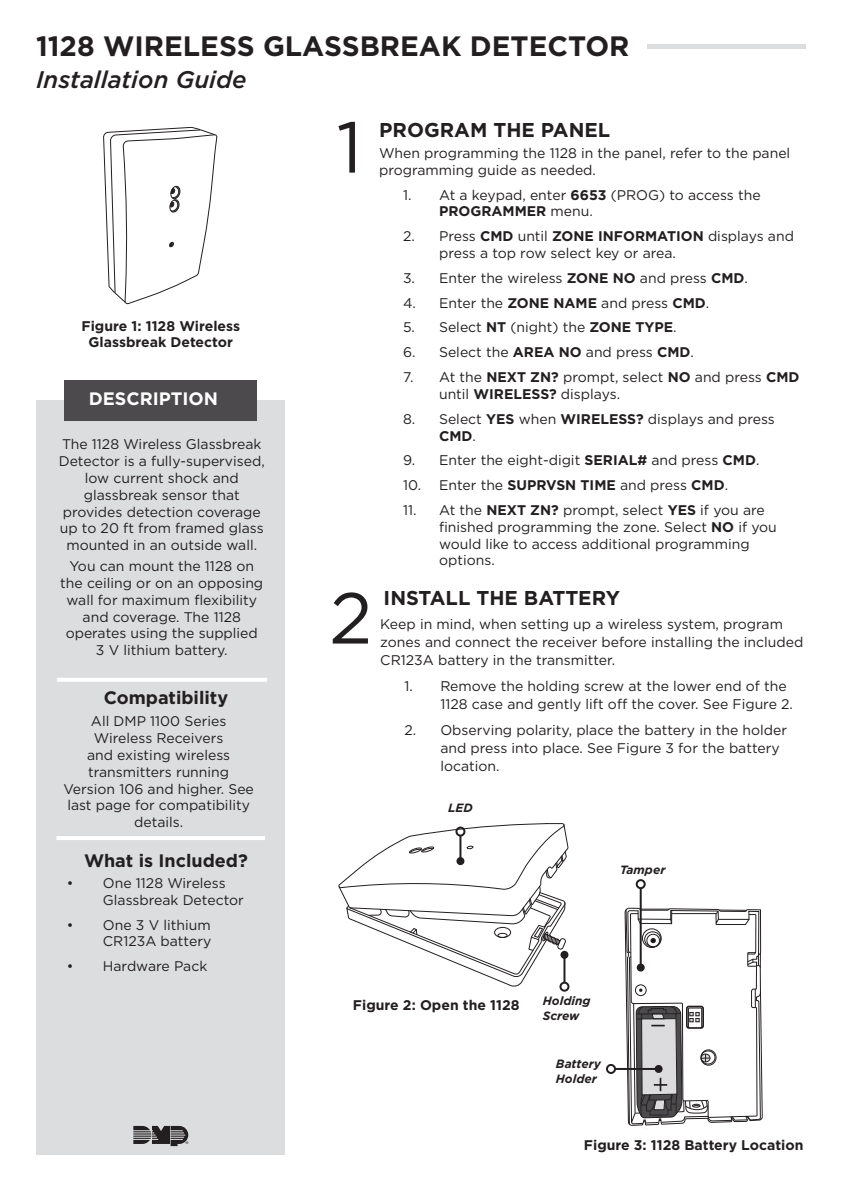
<style>
.page{position:relative;width:842px;height:1191px;background:#fff}
.page>*{position:absolute;margin:0;border:0;box-sizing:border-box;transform-origin:0 0}
.t1{font:72px "Gotham";color:#231f20}
.t2{font:700 28px "Gotham";color:#231f20}
.t3{font:italic 500 24px "Gotham";color:#231f20}
.t4{font:700 20px "Gotham";color:#231f20}
.t5{font:700 18px "Gotham";color:#231f20}
.t6{font:700 18px "Gotham";color:#fff}
.Body_text{font:14px/16.8px "Gotham";color:#231f20}
.Bullet_Indent{font:14px/16.8px "Gotham";color:#231f20;text-align:center}
.t7{font:700 14px/16.8px "Gotham";color:#231f20;text-align:center}
.t8{font:italic 700 12px/14.4px "Gotham";color:#231f20}
.s1{font-weight:700}
</style>
<div class="page">
<div style="left:37px;top:400px;width:248px;height:755px;background:#dbddde"></div>
<div style="left:65px;top:380px;width:192px;height:41px;background:#4c4a4c"></div>
<svg style="left:133px;top:1126px;width:55px;height:20px"></svg>
<hr style="left:57px;top:678px;width:210px;height:4px;background:#fff">
<hr style="left:56px;top:836px;width:209px;height:4px;background:#fff">
<hr style="left:648px;top:44px;width:158px;height:4px;background:#dbddde">
<svg style="left:103px;top:126px;width:114px;height:179px"></svg>
<svg style="left:338px;top:823px;width:231px;height:164px"></svg>
<svg style="left:624px;top:879px;width:139px;height:250px"></svg>
<hr style="left:459px;top:835px;width:2px;height:26px;background:#231f20">
<div style="left:456px;top:857px;width:8px;height:8px;background:#231f20;border-radius:50%"></div>
<div style="left:455px;top:826px;width:10px;height:10px;border:2px solid #231f20;border-radius:50%"></div>
<hr style="left:563px;top:954px;width:2px;height:28px;background:#231f20">
<div style="left:560px;top:950px;width:8px;height:8px;background:#231f20;border-radius:50%"></div>
<div style="left:559px;top:981px;width:10px;height:10px;border:2px solid #231f20;border-radius:50%"></div>
<hr style="left:640px;top:888px;width:2px;height:79px;background:#231f20">
<div style="left:637px;top:963px;width:8px;height:8px;background:#231f20;border-radius:50%"></div>
<div style="left:636px;top:879px;width:10px;height:10px;border:2px solid #231f20;border-radius:50%"></div>
<hr style="left:615px;top:1068px;width:44px;height:2px;background:#231f20">
<div style="left:606px;top:1064px;width:10px;height:10px;border:2px solid #231f20;border-radius:50%"></div>
<div style="left:655px;top:1065px;width:8px;height:8px;background:#231f20;border-radius:50%"></div>
<h2 class="t2" style="left:36px;top:28px;width:595px">1128 WIRELESS GLASSBREAK DETECTOR</h2>
<h3 class="t3" style="left:36px;top:64px;width:212px">Installation Guide</h3>
<p class="t7" style="left:82px;top:317px;width:160px">Figure 1: 1128 Wireless<br>Glassbreak Detector</p>
<p class="t6" style="left:89px;top:387px;width:131px">DESCRIPTION</p>
<p class="Body_text" style="left:59px;top:436px;width:208px;text-align:center">The 1128 Wireless Glassbreak<br>Detector is a fully-supervised, low current shock and glassbreak sensor that provides detection coverage up to 20 ft from framed glass mounted in an outside wall.</p>
<p class="Body_text" style="left:60px;top:557px;width:204px;text-align:center">You can mount the 1128 on the ceiling or on an opposing wall for maximum flexibility and coverage. The 1128 operates using the supplied<br>3 V lithium battery.</p>
<p class="t5" style="left:104px;top:685px;width:126px">Compatibility</p>
<p class="Bullet_Indent" style="left:63px;top:712px;width:192px">All DMP 1100 Series<br>Wireless Receivers<br>and existing wireless transmitters running<br>Version 106 and higher. See last page for compatibility details.</p>
<p class="t5" style="left:84px;top:848px;width:165px">What is Included?</p>
<p class="Body_text" style="left:103px;top:874px;width:142px;text-indent:-36px">• One 1128 Wireless<br>Glassbreak Detector</p>
<p class="Body_text" style="left:67px;top:916px;width:146px;text-align:right">• One 3 V lithium<br>CR123A battery</p>
<p class="Body_text" style="left:67px;top:957px;width:142px">• Hardware Pack</p>
<p class="t1" style="left:336px;top:101px;width:27px">1</p>
<p class="t4" style="left:379px;top:116px;width:233px">PROGRAM THE PANEL</p>
<p class="Body_text" style="left:379px;top:144px;width:413px">When programming the 1128 in the panel, refer to the panel programming guide as needed.</p>
<p class="Body_text" style="left:439px;top:186px;width:323px;text-indent:-36px">1. At a keypad, enter <span class="s1">6653</span> (PROG) to access the<br><span class="s1">PROGRAMMER</span> menu.</p>
<p class="Body_text" style="left:439px;top:227px;width:356px;text-indent:-36px">2. Press <span class="s1">CMD</span> until <span class="s1">ZONE INFORMATION</span> displays and press a top row select key or area.</p>
<p class="Body_text" style="left:403px;top:269px;width:346px">3. Enter the wireless <span class="s1">ZONE NO</span> and press <span class="s1">CMD</span>.</p>
<p class="Body_text" style="left:403px;top:294px;width:308px">4. Enter the <span class="s1">ZONE NAME</span> and press <span class="s1">CMD</span>.</p>
<p class="Body_text" style="left:403px;top:319px;width:275px">5. Select <span class="s1">NT</span> (night) the <span class="s1">ZONE TYPE</span>.</p>
<p class="Body_text" style="left:403px;top:343px;width:292px">6. Select the <span class="s1">AREA NO</span> and press <span class="s1">CMD</span>.</p>
<p class="Body_text" style="left:439px;top:368px;width:362px;text-indent:-36px">7. At the <span class="s1">NEXT ZN?</span> prompt, select <span class="s1">NO</span> and press <span class="s1">CMD </span>until <span class="s1">WIRELESS?</span> displays.</p>
<p class="Body_text" style="left:439px;top:410px;width:337px;text-indent:-36px">8. Select <span class="s1">YES</span> when <span class="s1">WIRELESS?</span> displays and press<br><span class="s1">CMD</span>.</p>
<p class="Body_text" style="left:403px;top:451px;width:358px">9. Enter the eight-digit <span class="s1">SERIAL#</span> and press <span class="s1">CMD</span>.</p>
<p class="Body_text" style="left:403px;top:476px;width:327px">10. Enter the <span class="s1">SUPRVSN TIME</span> and press <span class="s1">CMD</span>.</p>
<p class="Body_text" style="left:439px;top:501px;width:339px;text-indent:-36px">11. At the <span class="s1">NEXT ZN?</span> prompt, select <span class="s1">YES</span> if you are finished programming the zone. Select <span class="s1">NO</span> if you would like to access additional programming options.</p>
<p class="t1" style="left:329px;top:572px;width:45px">2</p>
<p class="t4" style="left:384px;top:585px;width:238px">INSTALL THE BATTERY</p>
<p class="Body_text" style="left:380px;top:615px;width:425px;line-height:18px">Keep in mind, when setting up a wireless system, program zones and connect the receiver before installing the included<br>CR123A battery in the transmitter.</p>
<p class="Body_text" style="left:440px;top:677px;width:354px;line-height:18px;text-indent:-36px">1. Remove the holding screw at the lower end of the<br>1128 case and gently lift off the cover. See Figure 2.</p>
<p class="Body_text" style="left:440px;top:721px;width:348px;line-height:18px;text-indent:-36px">2. Observing polarity, place the battery in the holder and press into place. See Figure 3 for the battery location.</p>
<p class="t8" style="left:448px;top:800px;width:26px">LED</p>
<p class="t8" style="left:620px;top:862px;width:47px">Tamper</p>
<p class="t7" style="left:353px;top:996px;width:168px">Figure 2: Open the 1128</p>
<p class="t8" style="left:543px;top:993px;width:49px">Holding<br>Screw</p>
<p class="t8" style="left:556px;top:1056px;width:47px">Battery<br>Holder</p>
<p class="t7" style="left:584px;top:1136px;width:221px">Figure 3: 1128 Battery Location</p>
</div>
